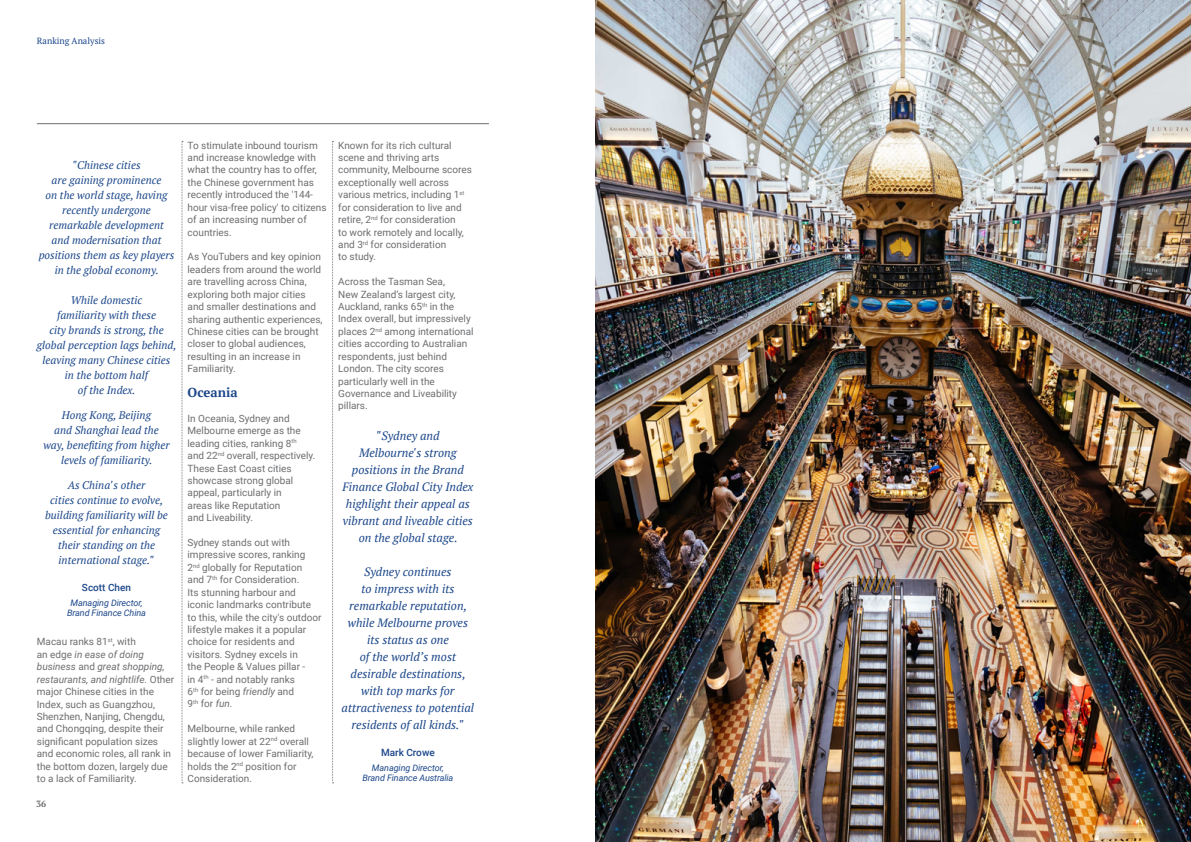
<style>
.page{position:relative;width:1191px;height:842px;background:#fff}
.page>*{position:absolute;margin:0;border:0;box-sizing:border-box;transform-origin:0 0}
.t1{font:700 13px "PT Serif";color:#1c478a}
.t2{font:italic 12px/17px "PT Serif";color:#1c478a;text-align:center}
.t3{font:italic 11px/15px "PT Serif";color:#1c478a;text-align:center}
.t4{font:10px/12.4px "Roboto";color:#6d6e71}
.t5{font:500 10px "Roboto";color:#1c478a}
.t6{font:italic 9px/10px "Roboto";letter-spacing:-.01em;color:#1c478a;text-align:center}
.t7{font:9px "PT Serif";color:#1c478a}
.t8{font:700 9px "PT Serif";color:#6d6e71}
.s1{font-style:italic}
</style>
<div class="page">
<hr style="left:37px;top:123px;width:452px;height:1px;background:#6d6e71">
<svg style="left:182px;top:141px;width:1px;height:642px"></svg>
<svg style="left:332px;top:141px;width:1px;height:642px"></svg>
<img style="left:595px;top:0;width:596px;height:842px">
<p class="t7" style="left:37px;top:35px;width:70px">Ranking Analysis</p>
<p class="t3" style="left:39px;top:157px;width:137px">"Chinese cities<br>are gaining prominence<br>on the world stage, having recently undergone remarkable development<br>and modernisation that positions them as key players in the global economy.</p>
<p class="t3" style="left:37px;top:292px;width:141px">While domestic<br>familiarity with these<br>city brands is strong, the global perception lags behind, leaving many Chinese cities in the bottom half<br>of the Index.</p>
<p class="t3" style="left:43px;top:407px;width:128px">Hong Kong, Beijing<br>and Shanghai lead the way, benefiting from higher levels of familiarity.</p>
<p class="t3" style="left:45px;top:477px;width:124px">As China's other<br>cities continue to evolve, building familiarity will be essential for enhancing their standing on the international stage."</p>
<p class="t5" style="left:82px;top:580px;width:51px">Scott Chen</p>
<p class="t6" style="left:67px;top:597px;width:80px">Managing Director,<br>Brand Finance China</p>
<p class="t4" style="left:37px;top:635px;width:139px">Macau ranks 81<sup>st</sup>, with<br>an edge <span class="s1">in ease of doing business</span> and <span class="s1">great shopping, restaurants, and nightlife.</span> Other major Chinese cities in the<br>Index, such as Guangzhou,<br>Shenzhen, Nanjing, Chengdu, and Chongqing, despite their significant population sizes and economic roles, all rank in the bottom dozen, largely due to a lack of Familiarity.</p>
<p class="t8" style="left:36px;top:798px;width:12px">36</p>
<p class="t4" style="left:187px;top:139px;width:141px">To stimulate inbound tourism and increase knowledge with what the country has to offer, the Chinese government has recently introduced the '144- hour visa-free policy' to citizens of an increasing number of countries.</p>
<p class="t4" style="left:187px;top:250px;width:136px">As YouTubers and key opinion leaders from around the world are travelling across China, exploring both major cities and smaller destinations and sharing authentic experiences,<br>Chinese cities can be brought closer to global audiences, resulting in an increase in<br>Familiarity.</p>
<h1 class="t1" style="left:187px;top:384px;width:52px">Oceania</h1>
<p class="t4" style="left:187px;top:412px;width:129px">In Oceania, Sydney and<br>Melbourne emerge as the leading cities, ranking 8<sup>th </sup>and 22<sup>nd</sup> overall, respectively.<br>These East Coast cities showcase strong global appeal, particularly in<br>areas like Reputation<br>and Liveability.</p>
<p class="t4" style="left:187px;top:536px;width:135px">Sydney stands out with impressive scores, ranking<br>2<sup>nd</sup> globally for Reputation<br>and 7<sup>th</sup> for Consideration.<br>Its stunning harbour and iconic landmarks contribute to this, while the city's outdoor lifestyle makes it a popular choice for residents and visitors. Sydney excels in<br>the People &amp; Values pillar -<br>in 4<sup>th</sup> - and notably ranks<br>6<sup>th</sup> for being <span class="s1">friendly</span> and<br>9<sup>th</sup> for <span class="s1">fun.</span></p>
<p class="t4" style="left:187px;top:722px;width:128px">Melbourne, while ranked slightly lower at 22<sup>nd</sup> overall because of lower Familiarity, holds the 2<sup>nd</sup> position for<br>Consideration.</p>
<p class="t4" style="left:338px;top:138px;width:135px">Known for its rich cultural scene and thriving arts community, Melbourne scores exceptionally well across various metrics, including 1<sup>st </sup>for consideration to live and retire, 2<sup>nd</sup> for consideration<br>to work remotely and locally, and 3<sup>rd</sup> for consideration<br>to study.</p>
<p class="t4" style="left:338px;top:275px;width:137px">Across the Tasman Sea,<br>New Zealand’s largest city,<br>Auckland, ranks 65<sup>th</sup> in the<br>Index overall, but impressively places 2<sup>nd</sup> among international cities according to Australian respondents, just behind<br>London. The city scores particularly well in the<br>Governance and Liveability pillars.</p>
<p class="t2" style="left:342px;top:427px;width:132px">"Sydney and<br>Melbourne's strong positions in the Brand<br>Finance Global City Index highlight their appeal as vibrant and liveable cities on the global stage.</p>
<p class="t2" style="left:341px;top:563px;width:134px">Sydney continues<br>to impress with its remarkable reputation, while Melbourne proves its status as one<br>of the world’s most desirable destinations, with top marks for attractiveness to potential residents of all kinds."</p>
<p class="t5" style="left:381px;top:746px;width:55px">Mark Crowe</p>
<p class="t6" style="left:362px;top:763px;width:92px">Managing Director,<br>Brand Finance Australia</p>
</div>
